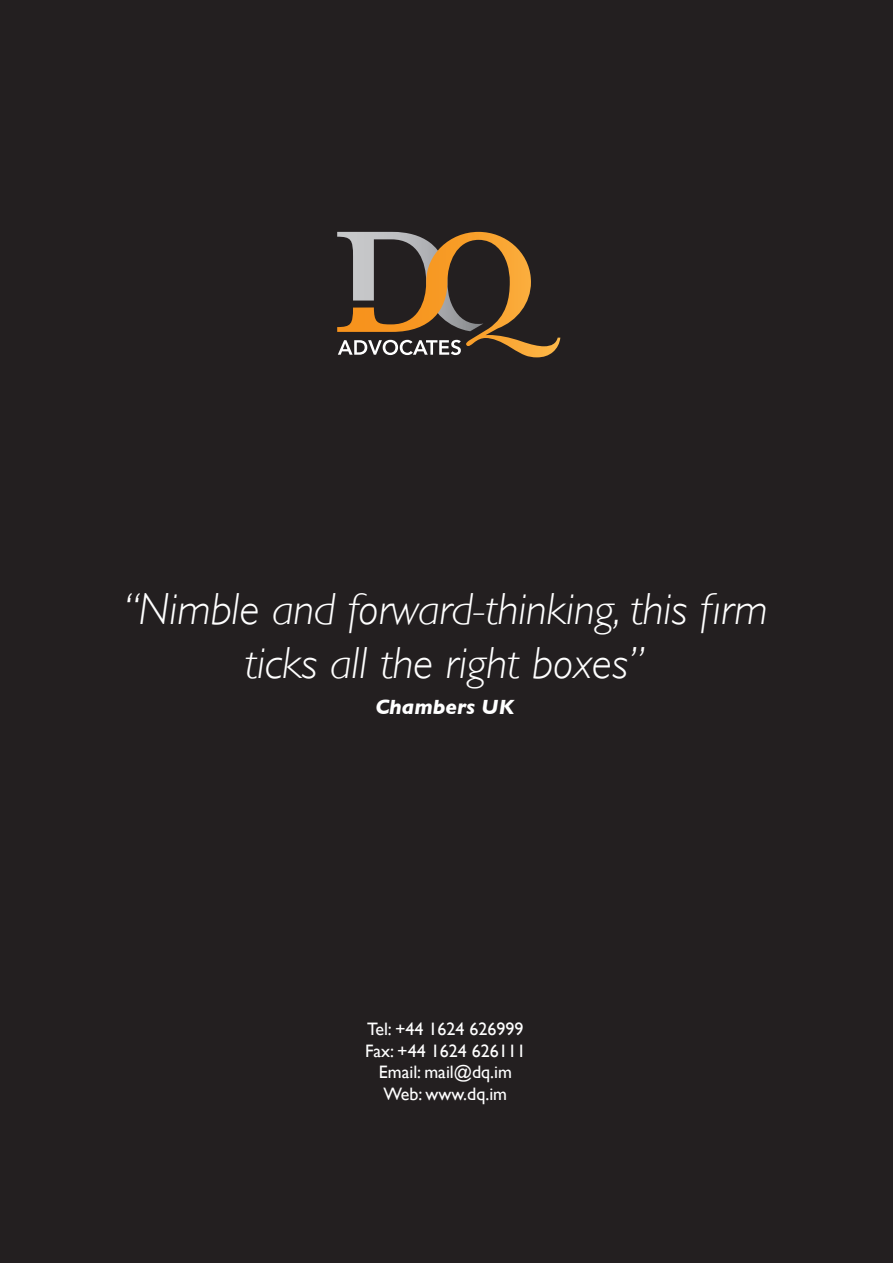
<style>
.page{position:relative;width:893px;height:1263px;background:#231f20}
.page>*{position:absolute;margin:0;border:0;box-sizing:border-box;transform-origin:0 0}
.t1{font:italic 300 45px/54px "Gill Sans";color:#fff;text-align:center}
.t2{font:italic 700 21px "Gill Sans";color:#fff}
.t3{font:18px/21.6px "Gill Sans";color:#fff;text-align:center}
</style>
<div class="page">
<svg style="left:337px;top:232px;width:223px;height:125px;background:#614d38"></svg>
<h1 class="t1" style="left:122px;top:582px;width:647px">“Nimble and forward-thinking, this firm ticks all the right boxes”</h1>
<p class="t2" style="left:375px;top:694px;width:140px">Chambers UK</p>
<p class="t3" style="left:365px;top:1018px;width:162px">Tel: +44 1624 626999<br>Fax: +44 1624 626111<br>Email: mail@dq.im<br>Web: www.dq.im</p>
</div>
